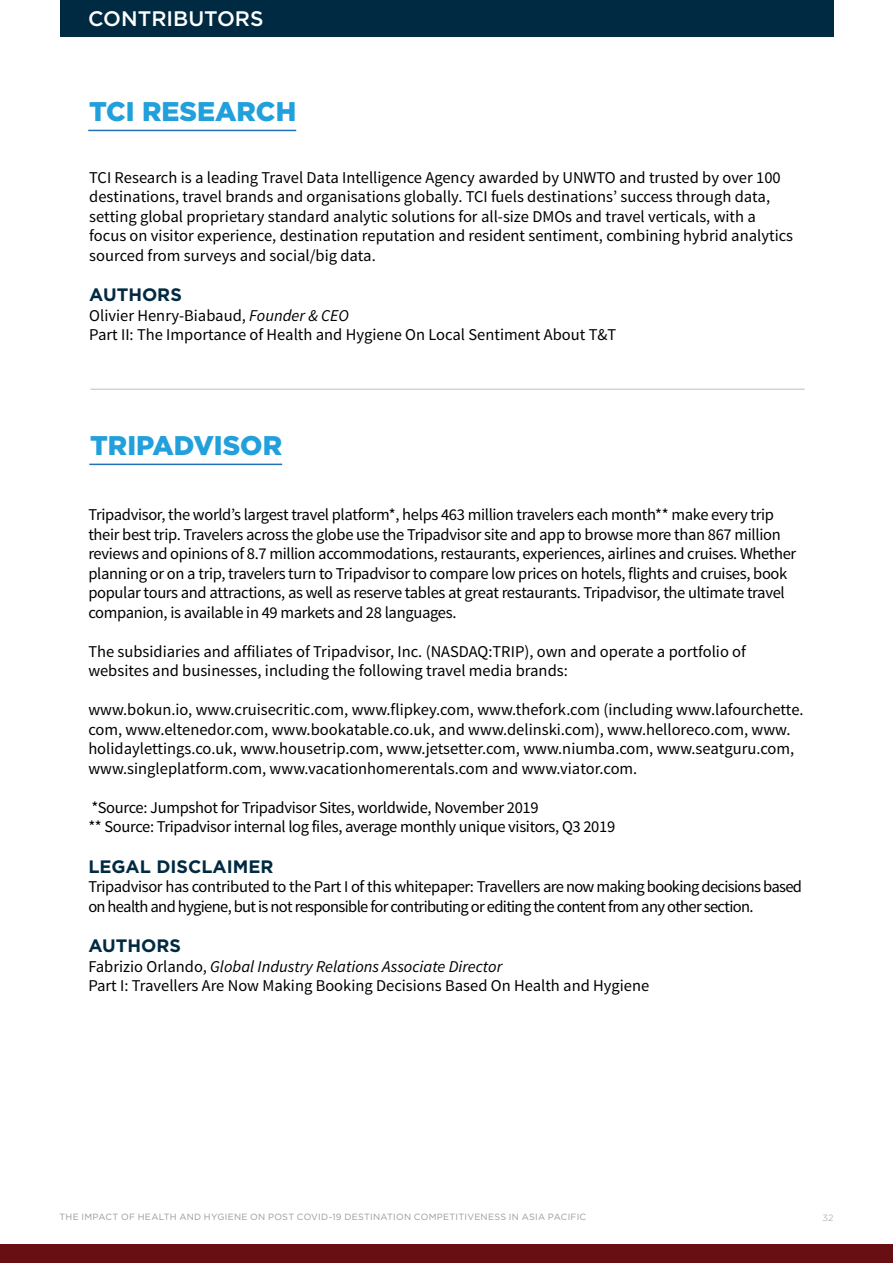
<style>
.page{position:relative;width:893px;height:1263px;background:#fff}
.page>*{position:absolute;margin:0;border:0;box-sizing:border-box;transform-origin:0 0}
.t1{font:900 27px "Gotham";color:#21a0db}
.t2{font:500 21px "Gotham";color:#fff}
.t3{font:700 18px "Gotham";color:#002a42}
.t4{font:16.5px/19.5px "Source Sans Pro";letter-spacing:-.015em;color:#000}
.t5{font:16.5px/19.5px "Source Sans Pro";letter-spacing:-.04em;color:#000}
.t6{font:9px "Gotham";letter-spacing:.03em;color:#97999c}
.t7{font:300 9px "Gotham";color:#97999c}
.s1{font-style:italic}
</style>
<div class="page">
<div style="left:0;top:1244px;width:893px;height:19px;background:#670f13"></div>
<div style="left:60px;top:0;width:773px;height:36px;background:#002a42"></div>
<hr style="left:88px;top:130px;width:208px;height:1px;background:#2372b9">
<hr style="left:90px;top:389px;width:715px;height:1px;background:#bcbec0">
<hr style="left:89px;top:464px;width:193px;height:1px;background:#2372b9">
<p class="t2" style="left:88px;top:5px;width:177px">CONTRIBUTORS</p>
<h1 class="t1" style="left:89px;top:93px;width:209px">TCI RESEARCH</h1>
<p class="t4" style="left:89px;top:168px;width:705px">TCI Research is a leading Travel Data Intelligence Agency awarded by UNWTO and trusted by over 100 destinations, travel brands and organisations globally. TCI fuels destinations’ success through data, setting global proprietary standard analytic solutions for all-size DMOs and travel verticals, with a focus on visitor experience, destination reputation and resident sentiment, combining hybrid analytics sourced from surveys and social/big data.</p>
<p class="t3" style="left:89px;top:283px;width:94px">AUTHORS</p>
<p class="t4" style="left:89px;top:306px;width:528px">Olivier Henry-Biabaud, <span class="s1">Founder &amp; CEO<br></span>Part II: The Importance of Health and Hygiene On Local Sentiment About T&amp;T</p>
<h1 class="t1" style="left:90px;top:427px;width:194px">TRIPADVISOR</h1>
<p class="t4" style="left:88px;top:505px;width:709px">Tripadvisor, the world’s largest travel platform*, helps 463 million travelers each month** make every trip their best trip. Travelers across the globe use the Tripadvisor site and app to browse more than 867 million reviews and opinions of 8.7 million accommodations, restaurants, experiences, airlines and cruises. Whether planning or on a trip, travelers turn to Tripadvisor to compare low prices on hotels, flights and cruises, book popular tours and attractions, as well as reserve tables at great restaurants. Tripadvisor, the ultimate travel companion, is available in 49 markets and 28 languages.</p>
<p class="t4" style="left:88px;top:642px;width:659px">The subsidiaries and affiliates of Tripadvisor, Inc. (NASDAQ:TRIP), own and operate a portfolio of websites and businesses, including the following travel media brands:</p>
<p class="t4" style="left:88px;top:700px;width:717px">www.bokun.io, www.cruisecritic.com, www.flipkey.com, www.thefork.com (including www.lafourchette. com, www.eltenedor.com, www.bookatable.co.uk, and www.delinski.com), www.helloreco.com, www. holidaylettings.co.uk, www.housetrip.com, www.jetsetter.com, www.niumba.com, www.seatguru.com, www.singleplatform.com, www.vacationhomerentals.com and www.viator.com.</p>
<p class="t4" style="left:88px;top:798px;width:528px">*Source: Jumpshot for Tripadvisor Sites, worldwide, November 2019<br>** Source: Tripadvisor internal log files, average monthly unique visitors, Q3 2019</p>
<p class="t3" style="left:88px;top:854px;width:187px">LEGAL DISCLAIMER</p>
<p class="t5" style="left:88px;top:877px;width:715px">Tripadvisor has contributed to the Part I of this whitepaper: Travellers are now making booking decisions based on health and hygiene, but is not responsible for contributing or editing the content from any other section.</p>
<p class="t3" style="left:88px;top:934px;width:94px">AUTHORS</p>
<p class="t4" style="left:88px;top:957px;width:562px">Fabrizio Orlando, <span class="s1">Global Industry Relations Associate Director<br></span>Part I: Travellers Are Now Making Booking Decisions Based On Health and Hygiene</p>
<p class="t6" style="left:60px;top:1211px;width:528px">THE IMPACT OF HEALTH AND HYGIENE ON POST COVID-19 DESTINATION COMPETITIVENESS IN ASIA PACIFIC</p>
<p class="t7" style="left:823px;top:1212px;width:12px">32</p>
</div>
